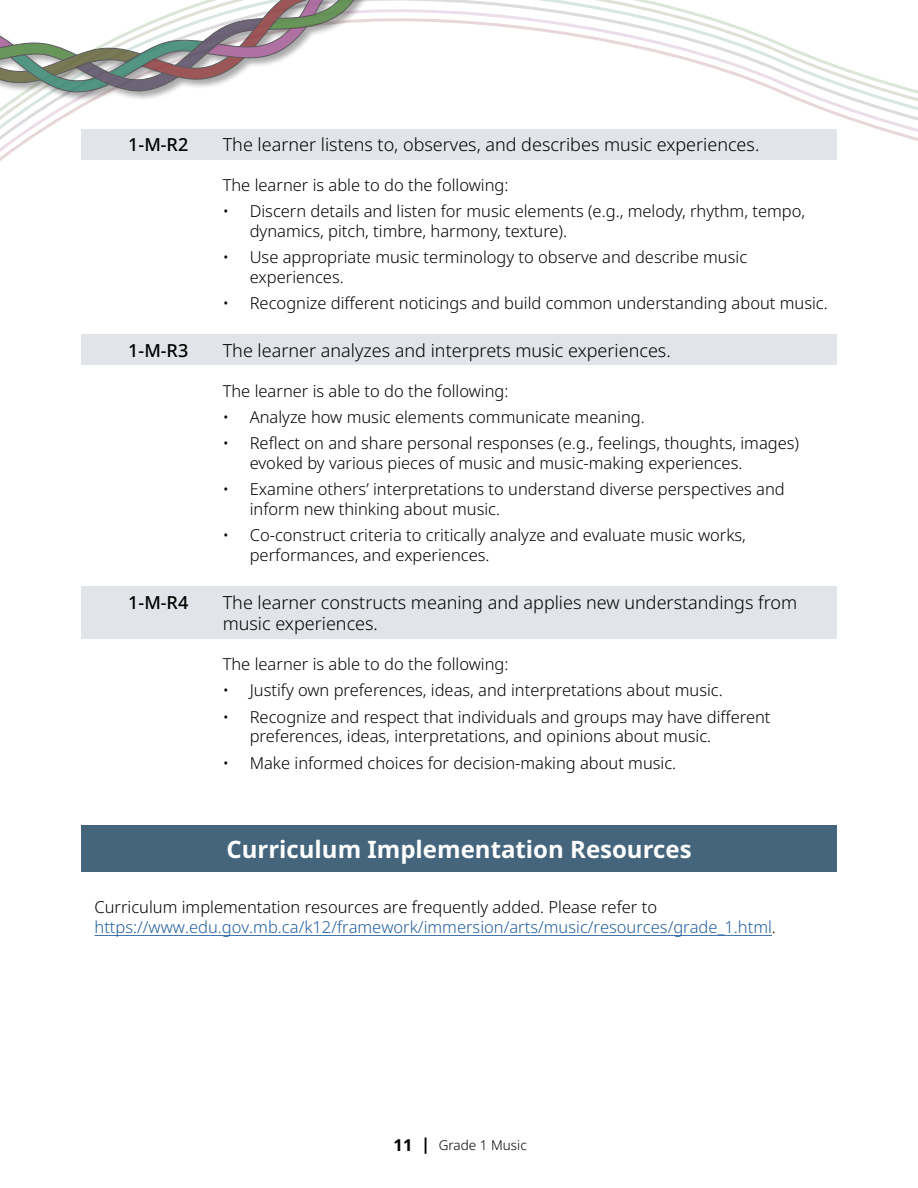
<style>
.page{position:relative;width:918px;height:1188px;background:#fff}
.page>*{position:absolute;margin:0;border:0;box-sizing:border-box;transform-origin:0 0}
.H2_White{font:700 24px "Noto Sans";color:#fff}
.GLO_arts{font:300 18px/21.6px "Noto Sans";color:#000}
.GLO_arts-2{font:500 18px "Noto Sans";color:#000}
.Bullet_Outcome_no_bullet{font:300 16.5px/19.8px "Noto Sans";color:#000}
.Paragraph{font:300 16.5px/19.8px "Noto Sans";color:#215e9e}
.t1{font:300 13.5px "Noto Sans";color:#000}
.s1{color:#000}
.s2{font-weight:700;font-size:16.5px}
</style>
<div class="page">
<svg style="left:0;top:0;width:918px;height:161px"></svg>
<div style="left:0;top:0;width:515px;height:102px;background:#000;opacity:.4"></div>
<svg style="left:0;top:0;width:407px;height:96px"></svg>
<div style="left:81px;top:129px;width:756px;height:31px;background:#e1e4e8"></div>
<div style="left:81px;top:334px;width:756px;height:31px;background:#e1e4e8"></div>
<div style="left:81px;top:586px;width:756px;height:53px;background:#e1e4e8"></div>
<div style="left:81px;top:826px;width:756px;height:46px;background:#45657d"></div>
<hr style="left:95px;top:935px;width:677px;height:1px;background:#215e9e">
<h4 class="GLO_arts-2" style="left:128px;top:132px;width:62px">1-M-R2</h4>
<h4 class="GLO_arts" style="left:223px;top:134px;width:538px">The learner listens to, observes, and describes music experiences.</h4>
<p class="Bullet_Outcome_no_bullet" style="left:223px;top:175px;width:287px">The learner is able to do the following:</p>
<p class="Bullet_Outcome_no_bullet" style="left:250px;top:202px;width:557px;text-indent:-27px">• Discern details and listen for music elements (e.g., melody, rhythm, tempo, dynamics, pitch, timbre, harmony, texture).</p>
<p class="Bullet_Outcome_no_bullet" style="left:250px;top:248px;width:499px;text-indent:-27px">• Use appropriate music terminology to observe and describe music experiences.</p>
<p class="Bullet_Outcome_no_bullet" style="left:223px;top:294px;width:607px">• Recognize different noticings and build common understanding about music.</p>
<h4 class="GLO_arts-2" style="left:128px;top:338px;width:62px">1-M-R3</h4>
<h4 class="GLO_arts" style="left:223px;top:340px;width:450px">The learner analyzes and interprets music experiences.</h4>
<p class="Bullet_Outcome_no_bullet" style="left:223px;top:381px;width:287px">The learner is able to do the following:</p>
<p class="Bullet_Outcome_no_bullet" style="left:223px;top:407px;width:424px">• Analyze how music elements communicate meaning.</p>
<p class="Bullet_Outcome_no_bullet" style="left:250px;top:434px;width:551px;text-indent:-27px">• Reflect on and share personal responses (e.g., feelings, thoughts, images) evoked by various pieces of music and music-making experiences.</p>
<p class="Bullet_Outcome_no_bullet" style="left:250px;top:480px;width:536px;text-indent:-27px">• Examine others’ interpretations to understand diverse perspectives and inform new thinking about music.</p>
<p class="Bullet_Outcome_no_bullet" style="left:250px;top:526px;width:498px;text-indent:-27px">• Co-construct criteria to critically analyze and evaluate music works, performances, and experiences.</p>
<h4 class="GLO_arts-2" style="left:128px;top:589px;width:62px">1-M-R4</h4>
<h4 class="GLO_arts" style="left:223px;top:592px;width:576px">The learner constructs meaning and applies new understandings from music experiences.</h4>
<p class="Bullet_Outcome_no_bullet" style="left:223px;top:654px;width:287px">The learner is able to do the following:</p>
<p class="Bullet_Outcome_no_bullet" style="left:223px;top:681px;width:502px">• Justify own preferences, ideas, and interpretations about music.</p>
<p class="Bullet_Outcome_no_bullet" style="left:250px;top:707px;width:522px;text-indent:-27px">• Recognize and respect that individuals and groups may have different preferences, ideas, interpretations, and opinions about music.</p>
<p class="Bullet_Outcome_no_bullet" style="left:223px;top:753px;width:455px">• Make informed choices for decision-making about music.</p>
<h2 class="H2_White" style="left:226px;top:832px;width:467px">Curriculum Implementation Resources</h2>
<p class="Paragraph" style="left:94px;top:897px;width:683px"><span class="s1">Curriculum implementation resources are frequently added. Please refer to </span>https://www.edu.gov.mb.ca/k12/framework/immersion/arts/music/resources/grade_1.html<span class="s1">.</span></p>
<p class="t1" style="left:394px;top:1135px;width:135px"><span class="s2">11 |</span> Grade 1 Music</p>
</div>
